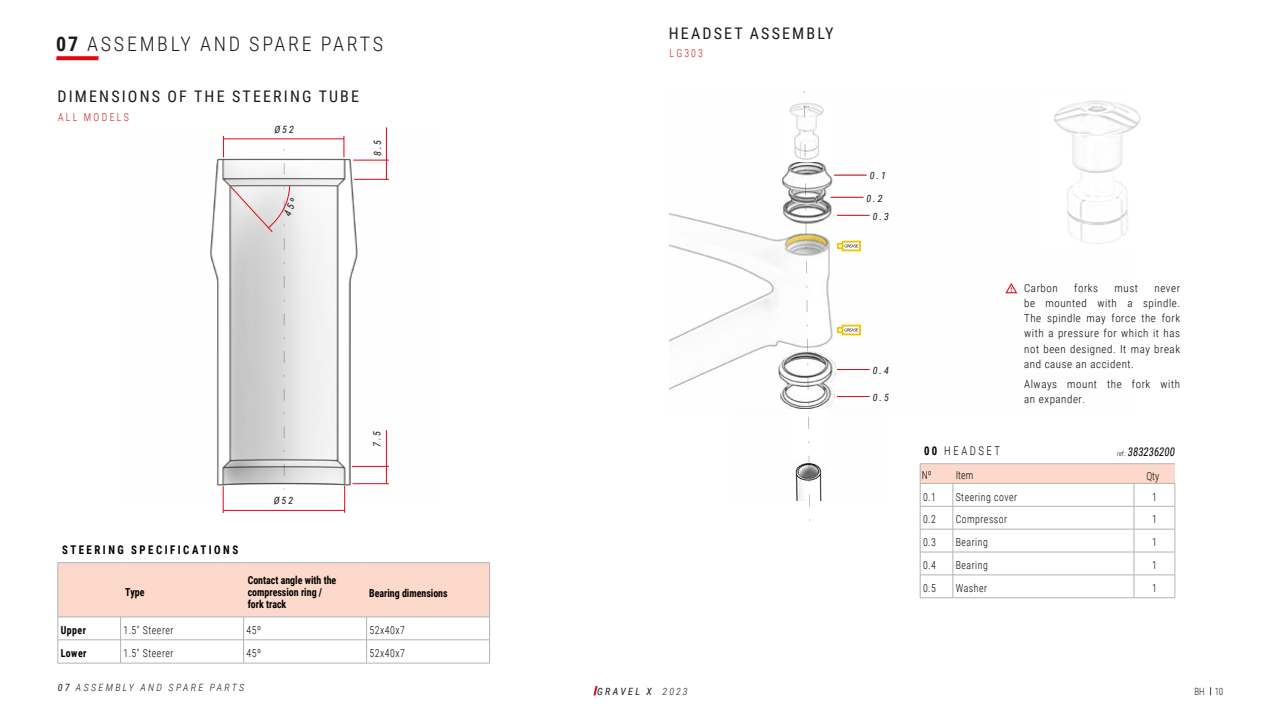
<style>
.page{position:relative;width:1280px;height:720px;background:#fff}
.page>*{position:absolute;margin:0;border:0;box-sizing:border-box;transform-origin:0 0}
.t1{font:300 20px "Roboto Condensed";letter-spacing:.135em;color:#1a1a1a}
.t2{font:16px "Roboto Condensed";letter-spacing:.135em;color:#1a1a1a}
.t3{font:700 12px "Roboto Condensed";letter-spacing:.235em;color:#000;scale:.9 1}
.t4{font:italic 12px "Roboto Condensed";color:#000;scale:.9 1}
.t5{font:300 12px "Roboto Condensed";letter-spacing:.235em;color:#000;scale:.9 1}
.t6{font:300 11px/15px "Roboto Condensed";letter-spacing:.05em;color:#000;text-align:justify}
.t7{font:300 11px "Roboto Condensed";letter-spacing:.05em;color:#000;scale:.9 1}
.t8{font:700 11px/12px "Roboto Condensed";color:#000;scale:.9 1}
.t9{font:300 11px "Roboto Condensed";letter-spacing:.235em;color:#cd1719;scale:.9 1}
.t10{font:italic 10px/18px "Roboto Condensed";letter-spacing:.2em;color:#1a1a1a}
.t11{font:italic 300 10px "Roboto Condensed";letter-spacing:.235em;color:#1a1a1a}
.t12{font:300 10px "Roboto Condensed";color:#1a1a1a;scale:.9 1}
.s1{font-weight:700}
.s2{font-weight:400}
.s3{font-weight:300;font-size:7px}
.s4{font-weight:300}
</style>
<div class="page">
<svg style="left:593px;top:686px;width:5px;height:9px"></svg>
<img style="left:669px;top:162px;width:349px;height:242px">
<hr style="left:223px;top:510px;width:122px;height:1px;background:#e30617">
<img style="left:210px;top:130px;width:179px;height:372px">
<svg style="left:344px;top:486px;width:1px;height:27px"></svg>
<hr style="left:353px;top:160px;width:36px;height:1px;background:#e30617">
<hr style="left:352px;top:466px;width:37px;height:1px;background:#e30617">
<svg style="left:343px;top:136px;width:1px;height:21px"></svg>
<hr style="left:354px;top:179px;width:35px;height:1px;background:#e30617">
<hr style="left:352px;top:483px;width:37px;height:1px;background:#e30617">
<hr style="left:223px;top:138px;width:121px;height:1px;background:#e30617">
<hr style="left:386px;top:127px;width:1px;height:53px;background:#e30617">
<hr style="left:386px;top:430px;width:1px;height:54px;background:#e30617">
<div style="left:920px;top:464px;width:255px;height:19px;background:#fcd9ca"></div>
<hr style="left:920px;top:506px;width:33px;height:1px;background:#b3b3b3">
<hr style="left:953px;top:506px;width:181px;height:1px;background:#b3b3b3">
<hr style="left:1134px;top:506px;width:41px;height:1px;background:#b3b3b3">
<hr style="left:920px;top:529px;width:33px;height:1px;background:#b3b3b3">
<hr style="left:953px;top:529px;width:181px;height:1px;background:#b3b3b3">
<hr style="left:1134px;top:529px;width:41px;height:1px;background:#b3b3b3">
<hr style="left:920px;top:552px;width:33px;height:1px;background:#b3b3b3">
<hr style="left:953px;top:552px;width:181px;height:1px;background:#b3b3b3">
<hr style="left:1134px;top:552px;width:41px;height:1px;background:#b3b3b3">
<hr style="left:920px;top:575px;width:33px;height:1px;background:#b3b3b3">
<hr style="left:953px;top:575px;width:181px;height:1px;background:#b3b3b3">
<svg style="left:953px;top:484px;width:1px;height:114px"></svg>
<hr style="left:1134px;top:575px;width:41px;height:1px;background:#b3b3b3">
<svg style="left:1134px;top:484px;width:1px;height:114px"></svg>
<hr style="left:920px;top:598px;width:33px;height:1px;background:#b3b3b3">
<hr style="left:953px;top:598px;width:181px;height:1px;background:#b3b3b3">
<hr style="left:1134px;top:598px;width:41px;height:1px;background:#b3b3b3">
<hr style="left:920px;top:464px;width:33px;height:1px;background:#b3b3b3">
<svg style="left:920px;top:464px;width:1px;height:134px"></svg>
<hr style="left:953px;top:464px;width:181px;height:1px;background:#b3b3b3">
<hr style="left:1134px;top:464px;width:41px;height:1px;background:#b3b3b3">
<hr style="left:920px;top:483px;width:33px;height:1px;background:#b3b3b3">
<hr style="left:953px;top:483px;width:181px;height:1px;background:#b3b3b3">
<hr style="left:1134px;top:483px;width:41px;height:1px;background:#b3b3b3">
<svg style="left:1175px;top:484px;width:1px;height:114px"></svg>
<img style="left:1054px;top:100px;width:87px;height:144px">
<svg style="left:1005px;top:283px;width:12px;height:10px"></svg>
<hr style="left:834px;top:175px;width:33px;height:1px;background:#d61017">
<hr style="left:831px;top:197px;width:32px;height:1px;background:#d61017">
<hr style="left:837px;top:215px;width:33px;height:1px;background:#d61017">
<hr style="left:837px;top:369px;width:33px;height:1px;background:#d61017">
<hr style="left:837px;top:396px;width:33px;height:1px;background:#d61017">
<img style="left:785px;top:404px;width:46px;height:97px">
<svg style="left:837px;top:325px;width:24px;height:10px"></svg>
<svg style="left:837px;top:241px;width:24px;height:10px"></svg>
<svg style="left:56px;top:56px;width:43px;height:4px"></svg>
<svg style="left:58px;top:563px;width:432px;height:101px"></svg>
<hr style="left:367px;top:663px;width:123px;height:1px;background:#b3b3b3">
<img style="left:789px;top:103px;width:35px;height:57px">
<div style="left:786px;top:410px;width:42px;height:51px;background:#fff"></div>
<svg style="left:803px;top:91px;width:8px;height:430px"></svg>
<svg style="left:223px;top:136px;width:72px;height:377px"></svg>
<h1 class="t1" style="left:56px;top:30px;width:328px"><span class="s1">07</span> ASSEMBLY AND SPARE PARTS</h1>
<h2 class="t2" style="left:57px;top:85px;width:303px">DIMENSIONS OF THE STEERING TUBE</h2>
<p class="t10" style="left:368px;top:156px;width:18px;rotate:-90deg">8.5</p>
<p class="t9" style="left:58px;top:109px;width:80px">ALL MODELS</p>
<p class="t10" style="left:274px;top:120px;width:21px">Ø52</p>
<p class="t3" style="left:62px;top:542px;width:197px">STEERING SPECIFICATIONS</p>
<p class="t10" style="left:274px;top:491px;width:21px">Ø52</p>
<p class="t8" style="left:125px;top:585px;width:23px">Type</p>
<p class="t8" style="left:248px;top:574px;width:100px">Contact angle with the compression ring / fork track</p>
<p class="t10" style="left:367px;top:447px;width:18px;rotate:-90deg">7.5</p>
<p class="t8" style="left:369px;top:587px;width:89px">Bearing dimensions</p>
<p class="t8" style="left:61px;top:624px;width:30px">Upper</p>
<p class="t7" style="left:123px;top:623px;width:57px">1.5" Steerer</p>
<p class="t7" style="left:246px;top:623px;width:18px">45º</p>
<p class="t7" style="left:369px;top:623px;width:41px">52x40x7</p>
<p class="t8" style="left:61px;top:647px;width:30px">Lower</p>
<p class="t7" style="left:123px;top:645px;width:57px">1.5" Steerer</p>
<p class="t7" style="left:246px;top:645px;width:18px">45º</p>
<p class="t7" style="left:369px;top:645px;width:41px">52x40x7</p>
<p class="t11" style="left:58px;top:680px;width:188px"><span class="s2">07</span> ASSEMBLY AND SPARE PARTS</p>
<h2 class="t2" style="left:669px;top:22px;width:166px">HEADSET ASSEMBLY</h2>
<p class="t9" style="left:670px;top:46px;width:39px">LG303</p>
<p class="t10" style="left:870px;top:166px;width:18px">0.1</p>
<p class="t10" style="left:873px;top:189px;width:18px;text-indent:-6px">0.2<br>0.3</p>
<p class="t10" style="left:873px;top:361px;width:18px">0.4</p>
<p class="t10" style="left:873px;top:388px;width:18px">0.5</p>
<p class="t6" style="left:1024px;top:281px;width:35px">Carbon</p>
<p class="t6" style="left:1074px;top:281px;width:25px">forks</p>
<p class="t6" style="left:1115px;top:281px;width:25px">must</p>
<p class="t6" style="left:1024px;top:281px;width:157px;text-indent:130px">never be mounted with a spindle.<br>The spindle may force the fork with a pressure for which it has not been designed. It may break and cause an accident.</p>
<p class="t6" style="left:1024px;top:376px;width:157px">Always mount the fork with an expander.</p>
<p class="t5" style="left:924px;top:443px;width:86px"><span class="s1">00</span> HEADSET</p>
<p class="t7" style="left:923px;top:489px;width:16px">0.1</p>
<p class="t7" style="left:956px;top:489px;width:70px">Steering cover</p>
<p class="t7" style="left:1152px;top:489px;width:7px">1</p>
<p class="t7" style="left:923px;top:512px;width:16px">0.2</p>
<p class="t7" style="left:956px;top:512px;width:59px">Compressor</p>
<p class="t7" style="left:1152px;top:512px;width:7px">1</p>
<p class="t7" style="left:923px;top:535px;width:16px">0.3</p>
<p class="t7" style="left:956px;top:535px;width:37px">Bearing</p>
<p class="t7" style="left:1152px;top:535px;width:7px">1</p>
<p class="t7" style="left:923px;top:558px;width:16px">0.4</p>
<p class="t7" style="left:956px;top:558px;width:37px">Bearing</p>
<p class="t7" style="left:1152px;top:558px;width:7px">1</p>
<p class="t7" style="left:923px;top:580px;width:16px">0.5</p>
<p class="t7" style="left:956px;top:580px;width:36px">Washer</p>
<p class="t7" style="left:1152px;top:580px;width:7px">1</p>
<p class="t4" style="left:1117px;top:443px;width:66px"><span class="s3">ref.:</span> 383236200</p>
<p class="t7" style="left:922px;top:467px;width:13px">Nº</p>
<p class="t7" style="left:956px;top:467px;width:21px">Item</p>
<p class="t7" style="left:1146px;top:468px;width:16px">Qty</p>
<p class="t10" style="left:597px;top:682px;width:92px">GRAVEL X <span class="s4">2023</span></p>
<p class="t12" style="left:1194px;top:685px;width:34px">BH 10</p>
</div>
